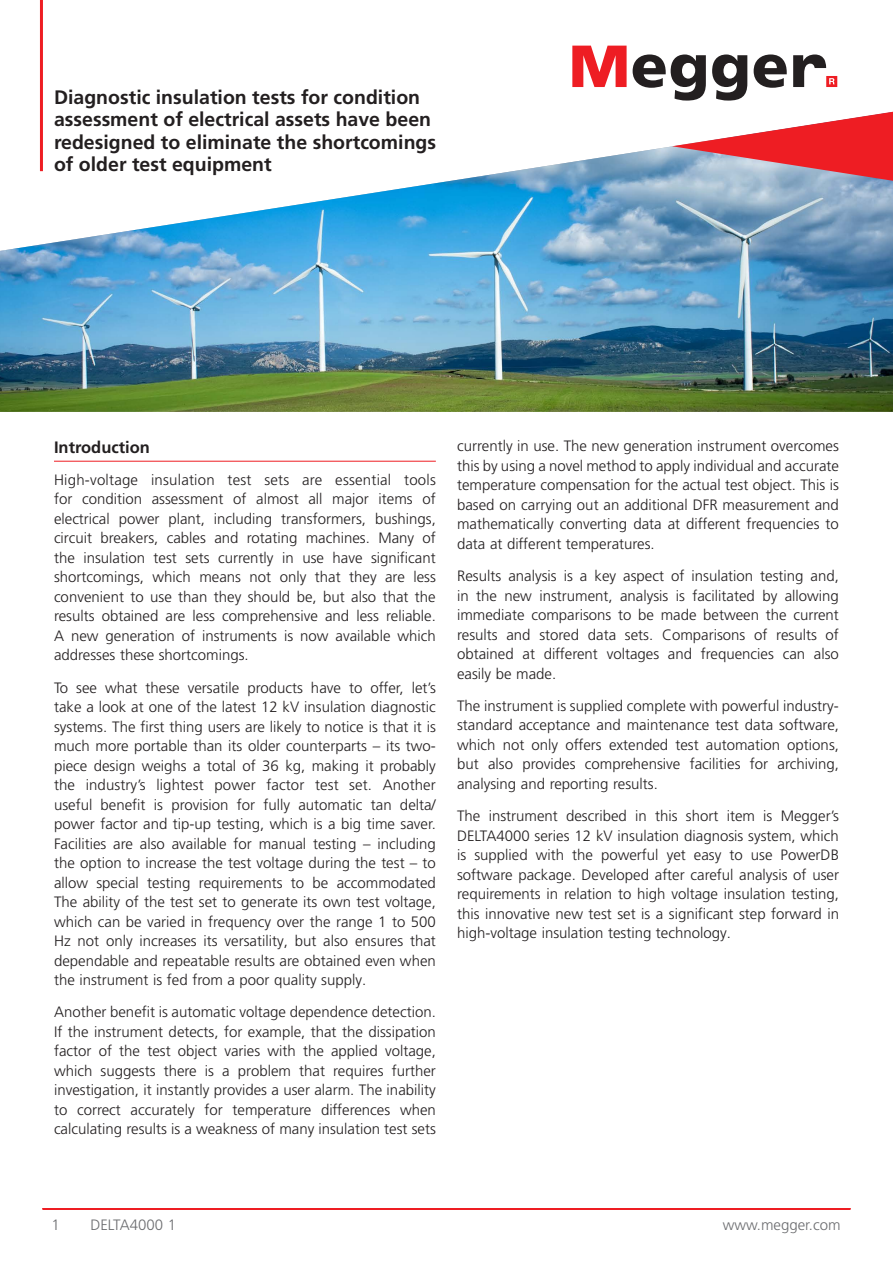
<style>
.page{position:relative;width:893px;height:1263px;background:#fff}
.page>*{position:absolute;margin:0;border:0;box-sizing:border-box;transform-origin:0 0}
.PageHead{font:700 19.5px/22.5px "Frutiger LT Pro";color:#231f20}
.Head{font:700 16.5px "Frutiger LT Pro";color:#231f20}
.Body{font:300 15px/19.5px "Frutiger LT Pro";color:#231f20;text-align:justify}
.Body-2{font:300 15px "Frutiger LT Pro";color:#6c6d70}
</style>
<div class="page">
<svg style="left:572px;top:46px;width:55px;height:41px"></svg>
<svg style="left:633px;top:54px;width:73px;height:47px"></svg>
<svg style="left:712px;top:54px;width:35px;height:47px"></svg>
<svg style="left:754px;top:54px;width:33px;height:34px"></svg>
<svg style="left:793px;top:54px;width:44px;height:33px"></svg>
<hr style="left:40px;top:0;width:3px;height:171px;background:#ee1d23">
<hr style="left:54px;top:461px;width:382px;height:1px;background:#ee1d23">
<img style="left:0;top:146px;width:893px;height:266px">
<svg style="left:672px;top:112px;width:221px;height:69px"></svg>
<hr style="left:43px;top:1208px;width:807px;height:1px;background:#ee1d23">
<p class="PageHead" style="left:54px;top:86px;width:384px">Diagnostic insulation tests for condition assessment of electrical assets have been redesigned to eliminate the shortcomings of older test equipment</p>
<p class="Head" style="left:54px;top:437px;width:97px">Introduction</p>
<p class="Body" style="left:54px;top:470px;width:383px">High-voltage insulation test sets are essential tools for condition assessment of almost all major items of electrical power plant, including transformers, bushings, circuit breakers, cables and rotating machines. Many of the insulation test sets currently in use have significant shortcomings, which means not only that they are less convenient to use than they should be, but also that the results obtained are less comprehensive and less reliable.<br>A new generation of instruments is now available which addresses these shortcomings.</p>
<p class="Body" style="left:54px;top:678px;width:383px">To see what these versatile products have to offer, let’s take a look at one of the latest 12 kV insulation diagnostic systems. The first thing users are likely to notice is that it is much more portable than its older counterparts – its two&shy;piece design weighs a total of 36 kg, making it probably the industry’s lightest power factor test set. Another useful benefit is provision for fully automatic tan delta/ power factor and tip-up testing, which is a big time saver.<br>Facilities are also available for manual testing – including the option to increase the test voltage during the test – to allow special testing requirements to be accommodated The ability of the test set to generate its own test voltage, which can be varied in frequency over the range 1 to 500<br>Hz not only increases its versatility, but also ensures that dependable and repeatable results are obtained even when the instrument is fed from a poor quality supply.</p>
<p class="Body" style="left:54px;top:1002px;width:383px">Another benefit is automatic voltage dependence detection.<br>If the instrument detects, for example, that the dissipation factor of the test object varies with the applied voltage, which suggests there is a problem that requires further investigation, it instantly provides a user alarm. The inability to correct accurately for temperature differences when calculating results is a weakness of many insulation test sets</p>
<p class="Body" style="left:457px;top:436px;width:383px">currently in use. The new generation instrument overcomes this by using a novel method to apply individual and accurate temperature compensation for the actual test object. This is based on carrying out an additional DFR measurement and mathematically converting data at different frequencies to data at different temperatures.</p>
<p class="Body" style="left:457px;top:566px;width:383px">Results analysis is a key aspect of insulation testing and, in the new instrument, analysis is facilitated by allowing immediate comparisons to be made between the current results and stored data sets. Comparisons of results of obtained at different voltages and frequencies can also easily be made.</p>
<p class="Body" style="left:457px;top:696px;width:383px">The instrument is supplied complete with powerful industry&shy;standard acceptance and maintenance test data software, which not only offers extended test automation options, but also provides comprehensive facilities for archiving, analysing and reporting results.</p>
<p class="Body" style="left:457px;top:806px;width:383px">The instrument described in this short item is Megger’s DELTA4000 series 12 kV insulation diagnosis system, which is supplied with the powerful yet easy to use PowerDB software package. Developed after careful analysis of user requirements in relation to high voltage insulation testing, this innovative new test set is a significant step forward in high-voltage insulation testing technology.</p>
<p class="Body-2" style="left:51px;top:1216px;width:10px">1</p>
<p class="Body-2" style="left:90px;top:1216px;width:87px">DELTA4000 1</p>
<p class="Body-2" style="left:723px;top:1216px;width:119px">www.megger.com</p>
</div>
